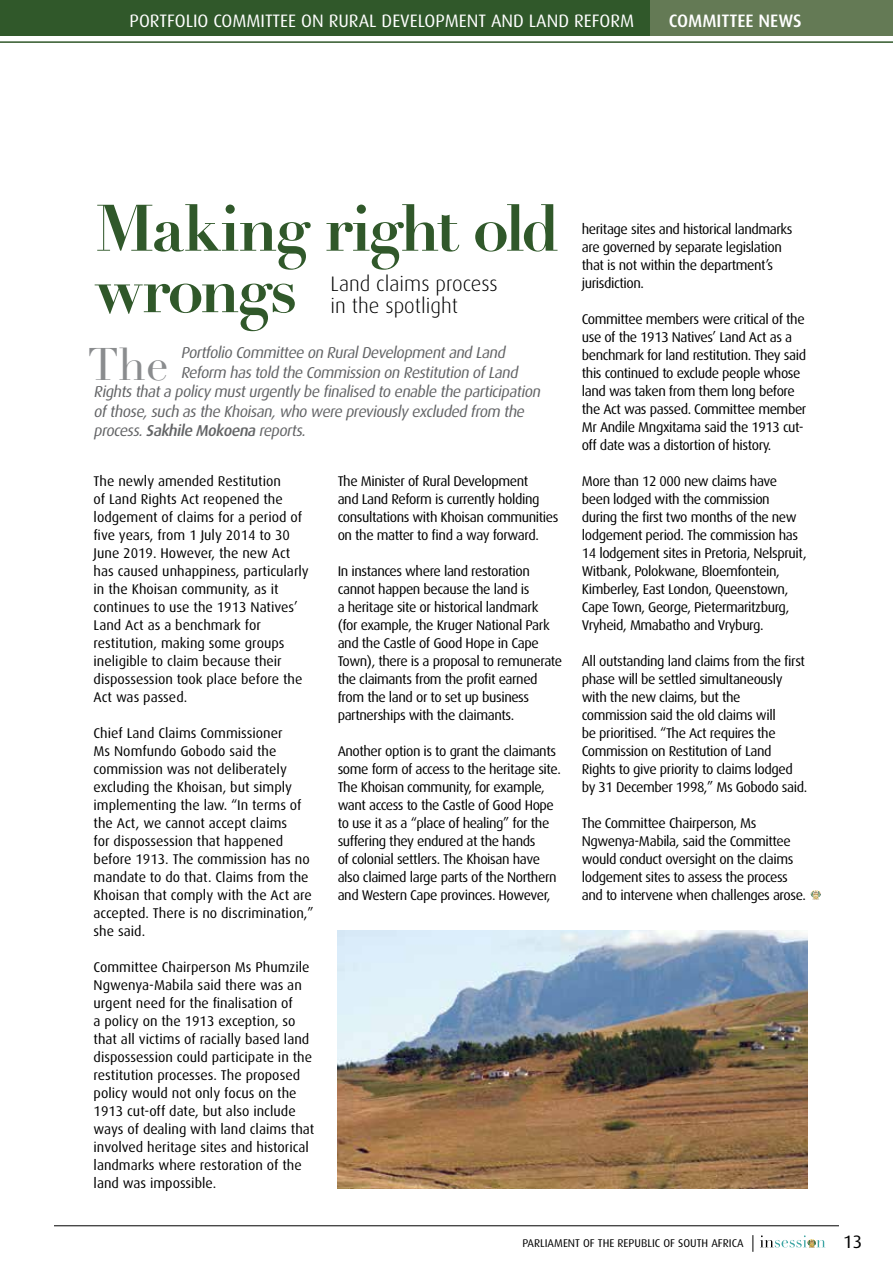
<style>
.page{position:relative;width:893px;height:1263px;background:#fff}
.page>*{position:absolute;margin:0;border:0;box-sizing:border-box;transform-origin:0 0}
.t1{font:700 64.5px/61.5px "Didot LH";letter-spacing:-.04em;color:#30582a}
.t2{font:45px "Didot LH";color:#8a8c8e}
.t3{font:300 21px/22.5px "Dax";color:#000}
.t4{font:18px "Dax";color:#fff}
.t5{font:500 18px "Dax";color:#fff}
.t6{font:18px "Dax";color:#000}
.t7{font:italic 15.75px "Dax";color:#636466}
.t8{font:14.1px/18px "Dax";letter-spacing:-.03em;color:#000}
.t9{font:14.1px/18px "Dax";color:#000}
.t10{font:11.25px "Dax";color:#000}
.s1{font-weight:500}
</style>
<div class="page">
<svg style="left:752px;top:1235px;width:1px;height:17px"></svg>
<svg style="left:760px;top:1235px;width:65px;height:13px"></svg>
<hr style="left:54px;top:1225px;width:785px;height:1px;background:#000">
<div style="left:0;top:0;width:670px;height:36px;background:#30582a"></div>
<div style="left:651px;top:0;width:242px;height:36px;background:#647a55"></div>
<hr style="left:0;top:41px;width:893px;height:2px;background:#30582a">
<img style="left:338px;top:930px;width:470px;height:258px">
<svg style="left:811px;top:890px;width:10px;height:10px"></svg>
<p class="t4" style="left:130px;top:11px;width:19px">Portfolio</p>
<p class="t4" style="left:213px;top:11px;width:10px">committee</p>
<p class="t4" style="left:301px;top:11px;width:58px">on rural</p>
<p class="t4" style="left:382px;top:11px;width:39px">development</p>
<p class="t4" style="left:491px;top:11px;width:12px">and</p>
<p class="t4" style="left:529px;top:11px;width:11px">land</p>
<p class="t4" style="left:574px;top:11px;width:11px">reform</p>
<p class="t5" style="left:669px;top:11px;width:11px">COMMITTEE</p>
<p class="t5" style="left:758px;top:11px;width:43px">NEWS</p>
<h1 class="t1" style="left:95px;top:198px;width:466px">Making right old wrongs</h1>
<h3 class="t3" style="left:331px;top:272px;width:169px">Land claims process in the spotlight</h3>
<p class="t7" style="left:181px;top:344px;width:329px">Portfolio Committee on RuralDevelopmentand Land</p>
<p class="t7" style="left:181px;top:364px;width:342px">Reform hastold the Commission on Restitution ofLand</p>
<p class="t7" style="left:94px;top:383px;width:451px">Rightsthata policy musturgently be finalised to enable the participation</p>
<p class="t7" style="left:94px;top:403px;width:435px">ofthose,such asthe Khoisan,who were previously excluded from the</p>
<p class="t7" style="left:94px;top:422px;width:216px">process.<span class="s1">Sakhile Mokoena</span> reports.</p>
<h2 class="t2" style="left:88px;top:337px;width:82px">The</h2>
<p class="t9" style="left:94px;top:472px;width:217px">The newly amended Restitution<br>of Land Rights Act reopened the lodgement of claims for a period of five years, from 1 July 2014 to 30<br>June 2019. However, the new Act has caused unhappiness, particularly in the Khoisan community, as it continues to use the 1913 Natives’<br>Land Act as a benchmark for restitution, making some groups ineligible to claim because their dispossession took place before the<br>Act was passed.</p>
<p class="t9" style="left:94px;top:724px;width:222px">Chief Land Claims Commissioner<br>Ms Nomfundo Gobodo said the commission was not deliberately excluding the Khoisan, but simply implementing the law. “In terms of the Act, we cannot accept claims<br>for dispossession that happened before 1913. The commission has no mandate to do that. Claims from the<br>Khoisan that comply with the Act are accepted. There is no discrimination,” she said.</p>
<p class="t9" style="left:94px;top:958px;width:222px">Committee Chairperson Ms Phumzile Ngwenya-Mabila said there was an urgent need for the finalisation of<br>a policy on the 1913 exception, so that all victims of racially based land dispossession could participate in the restitution processes. The proposed policy would not only focus on the 1913 cut-off date, but also include ways of dealing with land claims that involved heritage sites and historical landmarks where restoration of the land was impossible.</p>
<p class="t8" style="left:338px;top:472px;width:222px">The Minister of Rural Development<br>and Land Reform is currently holding consultations with Khoisan communities on the matter to find a way forward.</p>
<p class="t8" style="left:338px;top:562px;width:226px">In instances where land restoration cannot happen because the land is<br>a heritage site or historical landmark<br>(for example, the Kruger National Park and the Castle of Good Hope in Cape Town), there is a proposal to remunerate the claimants from the profit earned from the land or to set up business partnerships with the claimants.</p>
<p class="t8" style="left:338px;top:743px;width:225px">Another option is to grant the claimants some form of access to the heritage site.<br>The Khoisan community, for example, want access to the Castle of Good Hope to use it as a “place of healing” for the suffering they endured at the hands<br>of colonial settlers. The Khoisan have also claimed large parts of the Northern and Western Cape provinces. However,</p>
<p class="t8" style="left:582px;top:220px;width:212px">heritage sites and historical landmarks are governed by separate legislation that is not within the department’s jurisdiction.</p>
<p class="t8" style="left:582px;top:310px;width:226px">Committee members were critical of the use of the 1913 Natives’ Land Act as a benchmark for land restitution. They said this continued to exclude people whose land was taken from them long before the Act was passed. Committee member Mr Andile Mngxitama said the 1913 cut&shy;off date was a distortion of history.</p>
<p class="t8" style="left:582px;top:472px;width:226px">More than 12 000 new claims have been lodged with the commission during the first two months of the new lodgement period. The commission has 14 lodgement sites in Pretoria, Nelspruit, Witbank, Polokwane, Bloemfontein, Kimberley, East London, Queenstown, Cape Town, George, Pietermaritzburg, Vryheid, Mmabatho and Vryburg.</p>
<p class="t8" style="left:582px;top:652px;width:227px">All outstanding land claims from the first phase will be settled simultaneously with the new claims, but the commission said the old claims will<br>be prioritised. “The Act requires the Commission on Restitution of Land Rights to give priority to claims lodged by 31 December 1998,” Ms Gobodo said.</p>
<p class="t8" style="left:582px;top:814px;width:226px">The Committee Chairperson, Ms Ngwenya-Mabila, said the Committee would conduct oversight on the claims lodgement sites to assess the process and to intervene when challenges arose.</p>
<p class="t10" style="left:522px;top:1237px;width:223px">PARLIAMENT OF THE REPUBLIC OF SOUTH AFRICA</p>
<p class="t6" style="left:843px;top:1232px;width:21px">13</p>
</div>
